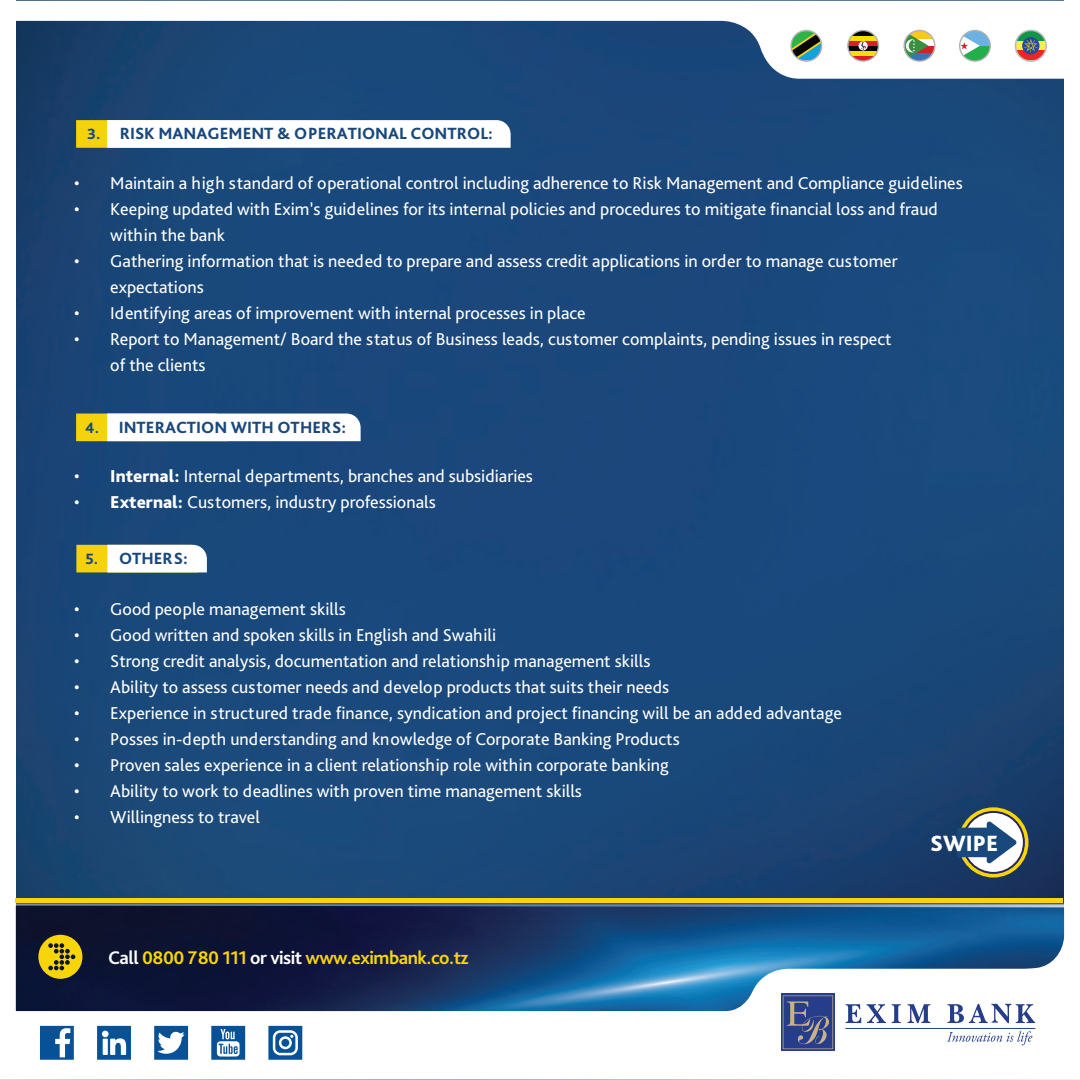
<style>
.page{position:relative;width:1080px;height:1080px;background:#fff}
.page>*{position:absolute;margin:0;border:0;box-sizing:border-box;transform-origin:0 0}
.t1{font:800 23.1px "Bliss Pro";color:#fff}
.t2{font:700 19.2px "Bliss Pro";letter-spacing:-.025em;color:#f8d508}
.t3{font:18px/26px "Bliss Pro";color:#fff}
.t4{font:800 17px "Bliss Pro";color:#19487c}
.s1{font-size:15.6px}
.s2{font-weight:800}
.s3{color:#fff}
</style>
<div class="page">
<img style="left:0;top:0;width:1080px;height:1080px">
<div style="left:0;top:1px;width:16px;height:1078px;background:#fff"></div>
<div style="left:1064px;top:0;width:16px;height:1079px;background:#fff"></div>
<div style="left:1px;top:920px;width:1079px;height:159px;background:#fff"></div>
<svg style="left:40px;top:1026px;width:34px;height:34px"></svg>
<svg style="left:97px;top:1026px;width:34px;height:34px"></svg>
<svg style="left:154px;top:1026px;width:34px;height:34px"></svg>
<svg style="left:211px;top:1026px;width:34px;height:34px"></svg>
<svg style="left:268px;top:1026px;width:34px;height:34px"></svg>
<div style="left:781px;top:994px;width:54px;height:57px;background:#42518a"></div>
<svg style="left:783px;top:1011px;width:50px;height:38px"></svg>
<hr style="left:845px;top:1028px;width:190px;height:1px;background:#253d8b">
<svg style="left:947px;top:1031px;width:85px;height:14px"></svg>
<svg style="left:846px;top:1011px;width:15px;height:12px"></svg>
<svg style="left:867px;top:1011px;width:19px;height:12px"></svg>
<svg style="left:892px;top:1011px;width:9px;height:12px"></svg>
<svg style="left:908px;top:1011px;width:22px;height:12px"></svg>
<svg style="left:947px;top:1011px;width:88px;height:12px"></svg>
<img style="left:16px;top:905px;width:1048px;height:106px">
<svg style="left:38px;top:935px;width:44px;height:44px"></svg>
<hr style="left:16px;top:899px;width:1047px;height:4px;background:#f7d40c">
<svg style="left:16px;top:1px;width:1048px;height:80px"></svg>
<svg style="left:847px;top:30px;width:32px;height:32px"></svg>
<svg style="left:790px;top:30px;width:32px;height:32px"></svg>
<svg style="left:903px;top:30px;width:32px;height:32px"></svg>
<svg style="left:959px;top:30px;width:32px;height:32px"></svg>
<div style="left:1015px;top:30px;width:32px;height:32px;border:3px solid #babcbe;border-radius:50%"></div>
<svg style="left:1016px;top:31px;width:29px;height:10px"></svg>
<div style="left:1016px;top:41px;width:29px;height:10px;background:#f7ef4a"></div>
<svg style="left:1016px;top:51px;width:29px;height:9px"></svg>
<svg style="left:1022px;top:37px;width:18px;height:17px"></svg>
<svg style="left:1024px;top:39px;width:14px;height:14px"></svg>
<svg style="left:76px;top:120px;width:435px;height:28px"></svg>
<svg style="left:76px;top:414px;width:285px;height:27px"></svg>
<svg style="left:76px;top:545px;width:131px;height:27px"></svg>
<svg style="left:958px;top:807px;width:71px;height:71px"></svg>
<svg style="left:963px;top:812px;width:61px;height:61px"></svg>
<div style="left:962px;top:811px;width:63px;height:63px;border:2px solid #282460;border-radius:50%"></div>
<svg style="left:957px;top:821px;width:60px;height:43px"></svg>
<p class="t4" style="left:87px;top:123px;width:407px"><span class="s1">3.</span> RISK MANAGEMENT &amp; OPERATIONAL CONTROL:</p>
<p class="t3" style="left:74px;top:169px;width:890px">• Maintain a high standard of operational control including adherence to Risk Management and Compliance guidelines</p>
<p class="t3" style="left:110px;top:195px;width:829px;text-indent:-36px">• Keeping updated with Exim’s guidelines for its internal policies and procedures to mitigate financial loss and fraud within the bank</p>
<p class="t3" style="left:110px;top:247px;width:789px;text-indent:-36px">• Gathering information that is needed to prepare and assess credit applications in order to manage customer expectations</p>
<p class="t3" style="left:74px;top:299px;width:513px">• Identifying areas of improvement with internal processes in place</p>
<p class="t3" style="left:110px;top:325px;width:783px;text-indent:-36px">• Report to Management/ Board the status of Business leads, customer complaints, pending issues in respect of the clients</p>
<p class="t4" style="left:85px;top:416px;width:262px"><span class="s1">4.</span> INTERACTION WITH OTHERS:</p>
<p class="t3" style="left:74px;top:463px;width:460px">• <span class="s2">Internal:</span> Internal departments, branches and subsidiaries</p>
<p class="t3" style="left:74px;top:489px;width:363px">• <span class="s2">External:</span> Customers, industry professionals</p>
<p class="t4" style="left:86px;top:548px;width:104px"><span class="s1">5.</span> OTHERS:</p>
<p class="t3" style="left:74px;top:596px;width:273px">• Good people management skills</p>
<p class="t3" style="left:74px;top:622px;width:424px">• Good written and spoken skills in English and Swahili</p>
<p class="t3" style="left:74px;top:648px;width:578px">• Strong credit analysis, documentation and relationship management skills</p>
<p class="t3" style="left:74px;top:674px;width:596px">• Ability to assess customer needs and develop products that suits their needs</p>
<p class="t3" style="left:74px;top:700px;width:769px">• Experience in structured trade finance, syndication and project financing will be an added advantage</p>
<p class="t3" style="left:74px;top:726px;width:607px">• Posses in-depth understanding and knowledge of Corporate Banking Products</p>
<p class="t3" style="left:74px;top:752px;width:596px">• Proven sales experience in a client relationship role within corporate banking</p>
<p class="t3" style="left:74px;top:778px;width:509px">• Ability to work to deadlines with proven time management skills</p>
<p class="t3" style="left:74px;top:804px;width:187px">• Willingness to travel</p>
<p class="t2" style="left:108px;top:945px;width:362px"><span class="s3">Call</span> 0800 780 111 <span class="s3">or visit</span> www.eximbank.co.tz</p>
<p class="t1" style="left:930px;top:829px;width:70px">SWIPE</p>
</div>
